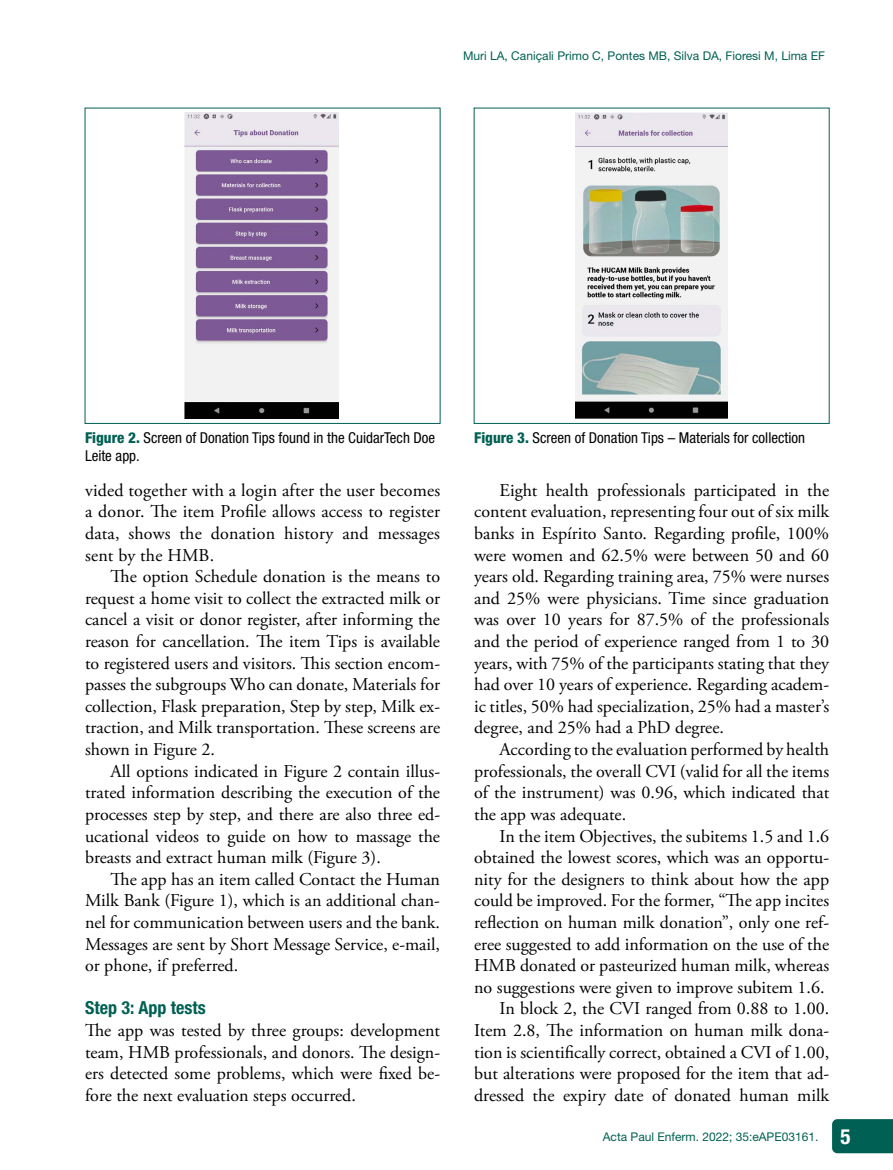
<style>
.page{position:relative;width:893px;height:1170px;background:#fff}
.page>*{position:absolute;margin:0;border:0;box-sizing:border-box;transform-origin:0 0}
.t1{font:18px/21.6px "Adobe Garamond Pro";color:#000;text-align:justify}
.t2{font:700 condensed 18px "Helvetica Neue LT Std";color:#006053}
.t3{font:condensed 15px/18px "Helvetica Neue LT Std";color:#000}
.t4{font:12px "Helvetica Neue LT Std";color:#006053}
.s1{font-weight:800;color:#006053}
.s2{font-weight:700;font-stretch:condensed;font-size:21px;color:#fff}
</style>
<div class="page">
<div style="left:832px;top:1119px;width:61px;height:34px;background:#006053"></div>
<img style="left:185px;top:113px;width:153px;height:306px">
<img style="left:575px;top:113px;width:153px;height:305px">
<p class="t4" style="left:463px;top:48px;width:363px">Muri LA, Caniçali Primo C, Pontes MB, Silva DA, Fioresi M, Lima EF</p>
<p class="t3" style="left:85px;top:428px;width:352px"><span class="s1">Figure 2.</span> Screen of Donation Tips found in the CuidarTech Doe<br>Leite app.</p>
<p class="t3" style="left:474px;top:428px;width:332px"><span class="s1">Figure 3.</span> Screen of Donation Tips – Materials for collection</p>
<p class="t1" style="left:85px;top:480px;width:357px">vided together with a login after the user becomes a donor. The item Profile allows access to register data, shows the donation history and messages sent by the HMB.</p>
<p class="t1" style="left:85px;top:566px;width:357px;text-indent:26px">The option Schedule donation is the means to request a home visit to collect the extracted milk or cancel a visit or donor register, after informing the reason for cancellation. The item Tips is available to registered users and visitors. This section encom&shy;passes the subgroups Who can donate, Materials for collection, Flask preparation, Step by step, Milk ex&shy;traction, and Milk transportation. These screens are shown in Figure 2.</p>
<p class="t1" style="left:85px;top:760px;width:357px;text-indent:26px">All options indicated in Figure 2 contain illus&shy;trated information describing the execution of the processes step by step, and there are also three ed&shy;ucational videos to guide on how to massage the breasts and extract human milk (Figure 3).</p>
<p class="t1" style="left:85px;top:868px;width:357px;text-indent:26px">The app has an item called Contact the Human Milk Bank (Figure 1), which is an additional chan&shy;nel for communication between users and the bank.<br>Messages are sent by Short Message Service, e-mail, or phone, if preferred.</p>
<p class="t2" style="left:85px;top:997px;width:122px">Step 3: App tests</p>
<p class="t1" style="left:85px;top:1020px;width:357px">The app was tested by three groups: development team, HMB professionals, and donors. The design&shy;ers detected some problems, which were fixed be&shy;fore the next evaluation steps occurred.</p>
<p class="t1" style="left:474px;top:480px;width:357px;text-indent:26px">Eight health professionals participated in the content evaluation, representing four out of six milk banks in Espírito Santo. Regarding profile, 100% were women and 62.5% were between 50 and 60 years old. Regarding training area, 75% were nurses and 25% were physicians. Time since graduation was over 10 years for 87.5% of the professionals and the period of experience ranged from 1 to 30 years, with 75% of the participants stating that they had over 10 years of experience. Regarding academ&shy;ic titles, 50% had specialization, 25% had a master’s degree, and 25% had a PhD degree.</p>
<p class="t1" style="left:474px;top:739px;width:357px;text-indent:26px">According to the evaluation performed by health professionals, the overall CVI (valid for all the items of the instrument) was 0.96, which indicated that the app was adequate.</p>
<p class="t1" style="left:474px;top:825px;width:357px;text-align:right">In the item Objectives, the subitems 1.5 and 1.6 obtained the lowest scores, which was an opportu&shy;nity for the designers to think about how the app could be improved. For the former, “The app incites reflection on human milk donation”, only one ref&shy;eree suggested to add information on the use of the HMB donated or pasteurized human milk, whereas no suggestions were given to improve subitem 1.6.<br>In block 2, the CVI ranged from 0.88 to 1.00.<br>Item 2.8, The information on human milk dona&shy;tion is scientifically correct, obtained a CVI of 1.00, but alterations were proposed for the item that ad&shy;dressed the expiry date of donated human milk</p>
<p class="t4" style="left:603px;top:1129px;width:249px">Acta Paul Enferm. 2022; 35:eAPE03161. <span class="s2">5</span></p>
</div>
